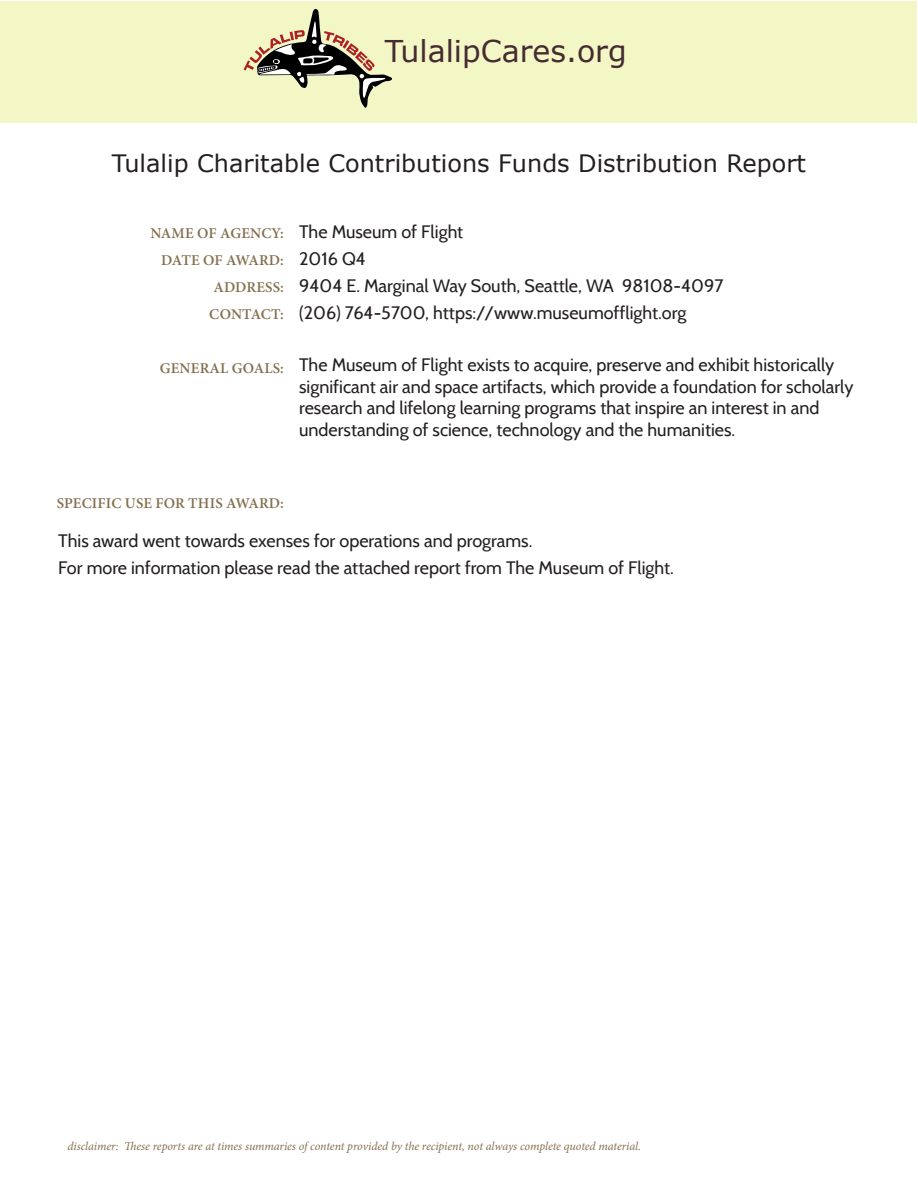
<style>
.page{position:relative;width:918px;height:1188px;background:#fff}
.page>*{position:absolute;margin:0;border:0;box-sizing:border-box;transform-origin:0 0}
.t1{font:30px "Verdana";color:#462b31}
.t2{font:24px "Verdana";color:#231f20}
.t3{font:18px/21.6px "Cabin";color:#231f20}
.t4{font:600 15px/27px "Minion Pro";letter-spacing:.01em;color:#857050;text-align:right}
.t5{font:italic 12px "Minion Pro";letter-spacing:-.01em;color:#857050}
</style>
<div class="page">
<div style="left:1px;top:1px;width:916px;height:121px;background:#f3f6c5"></div>
<svg style="left:244px;top:9px;width:149px;height:99px"></svg>
<h1 class="t1" style="left:385px;top:30px;width:243px">TulalipCares.org</h1>
<h2 class="t2" style="left:112px;top:147px;width:696px">Tulalip Charitable Contributions Funds Distribution Report</h2>
<p class="t4" style="left:150px;top:219px;width:135px">NAME OF AGENCY:<br>DATE OF AWARD:<br>ADDRESS:<br>CONTACT:</p>
<p class="t4" style="left:160px;top:354px;width:126px">GENERAL GOALS:</p>
<p class="t3" style="left:299px;top:221px;width:166px">The Museum of Flight</p>
<p class="t3" style="left:299px;top:248px;width:68px">2016 Q4</p>
<p class="t3" style="left:299px;top:275px;width:426px">9404 E. Marginal Way South, Seattle, WA 98108-4097</p>
<p class="t3" style="left:299px;top:302px;width:389px">(206) 764-5700, https://www.museumofflight.org</p>
<p class="t3" style="left:299px;top:354px;width:556px">The Museum of Flight exists to acquire, preserve and exhibit historically significant air and space artifacts, which provide a foundation for scholarly research and lifelong learning programs that inspire an interest in and understanding of science, technology and the humanities.</p>
<p class="t4" style="left:57px;top:489px;width:229px">SPECIFIC USE FOR THIS AWARD:</p>
<p class="t3" style="left:58px;top:529px;width:476px">This award went towards exenses for operations and programs.</p>
<p class="t3" style="left:58px;top:556px;width:617px">For more information please read the attached report from The Museum of Flight.</p>
<p class="t5" style="left:68px;top:1138px;width:575px">disclaimer: These reports are at times summaries of content provided by the recipient, not always complete quoted material.</p>
</div>
